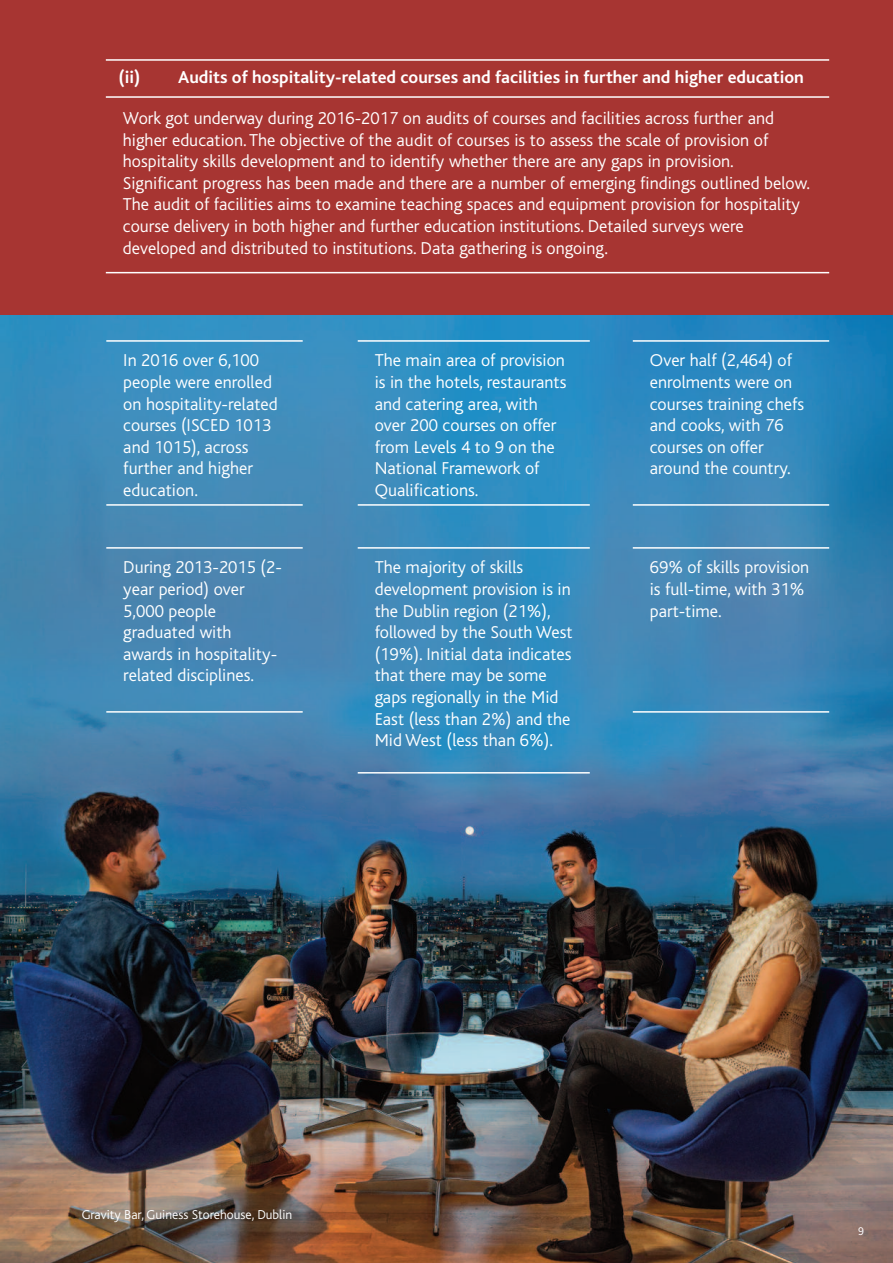
<style>
.page{position:relative;width:893px;height:1263px;background:#fff}
.page>*{position:absolute;margin:0;border:0;box-sizing:border-box;transform-origin:0 0}
.t1{font:300 18px/21.6px "Bliss";color:#fff}
.t2{font:700 18px "Bliss";color:#fff}
.t3{font:300 13.5px "Bliss";color:#fff}
.t4{font:12px "Source Sans Pro";color:#fff}
</style>
<div class="page">
<img style="left:0;top:315px;width:893px;height:948px">
<div style="left:0;top:0;width:893px;height:315px;background:#a73532"></div>
<hr style="left:106px;top:59px;width:723px;height:2px;background:#fff">
<hr style="left:106px;top:96px;width:723px;height:2px;background:#fff">
<hr style="left:106px;top:272px;width:723px;height:1px;background:#fff">
<hr style="left:106px;top:340px;width:197px;height:2px;background:#fff">
<hr style="left:106px;top:504px;width:197px;height:2px;background:#fff">
<hr style="left:633px;top:340px;width:196px;height:2px;background:#fff">
<hr style="left:633px;top:504px;width:196px;height:2px;background:#fff">
<hr style="left:358px;top:340px;width:232px;height:2px;background:#fff">
<hr style="left:358px;top:504px;width:232px;height:2px;background:#fff">
<hr style="left:633px;top:547px;width:196px;height:2px;background:#fff">
<hr style="left:633px;top:711px;width:196px;height:2px;background:#fff">
<hr style="left:358px;top:547px;width:232px;height:2px;background:#fff">
<hr style="left:358px;top:772px;width:232px;height:1px;background:#fff">
<hr style="left:106px;top:547px;width:197px;height:2px;background:#fff">
<hr style="left:106px;top:711px;width:197px;height:2px;background:#fff">
<p class="t2" style="left:119px;top:70px;width:687px">(ii) Audits of hospitality-related courses and facilities in further and higher education</p>
<p class="t1" style="left:123px;top:109px;width:689px">Work got underway during 2016-2017 on audits of courses and facilities across further and higher education. The objective of the audit of courses is to assess the scale of provision of hospitality skills development and to identify whether there are any gaps in provision.<br>Significant progress has been made and there are a number of emerging findings outlined below.<br>The audit of facilities aims to examine teaching spaces and equipment provision for hospitality course delivery in both higher and further education institutions. Detailed surveys were developed and distributed to institutions. Data gathering is ongoing.</p>
<p class="t1" style="left:123px;top:351px;width:156px">In 2016 over 6,100 people were enrolled on hospitality-related courses (ISCED 1013 and 1015), across further and higher education.</p>
<p class="t1" style="left:650px;top:351px;width:156px">Over half (2,464) of enrolments were on courses training chefs and cooks, with 76 courses on offer around the country.</p>
<p class="t1" style="left:375px;top:351px;width:193px">The main area of provision is in the hotels, restaurants and catering area, with over 200 courses on offer from Levels 4 to 9 on the<br>National Framework of<br>Qualifications.</p>
<p class="t1" style="left:123px;top:558px;width:160px">During 2013-2015 (2- year period) over<br>5,000 people graduated with awards in hospitality&shy;related disciplines.</p>
<p class="t1" style="left:375px;top:558px;width:199px">The majority of skills development provision is in the Dublin region (21%), followed by the South West (19%). Initial data indicates that there may be some gaps regionally in the Mid<br>East (less than 2%) and the<br>Mid West (less than 6%).</p>
<p class="t1" style="left:650px;top:558px;width:161px">69% of skills provision is full-time, with 31% part-time.</p>
<p class="t3" style="left:82px;top:1209px;width:212px">Gravity Bar, Guiness Storehouse, Dublin</p>
<p class="t4" style="left:858px;top:1226px;width:7px">9</p>
</div>
